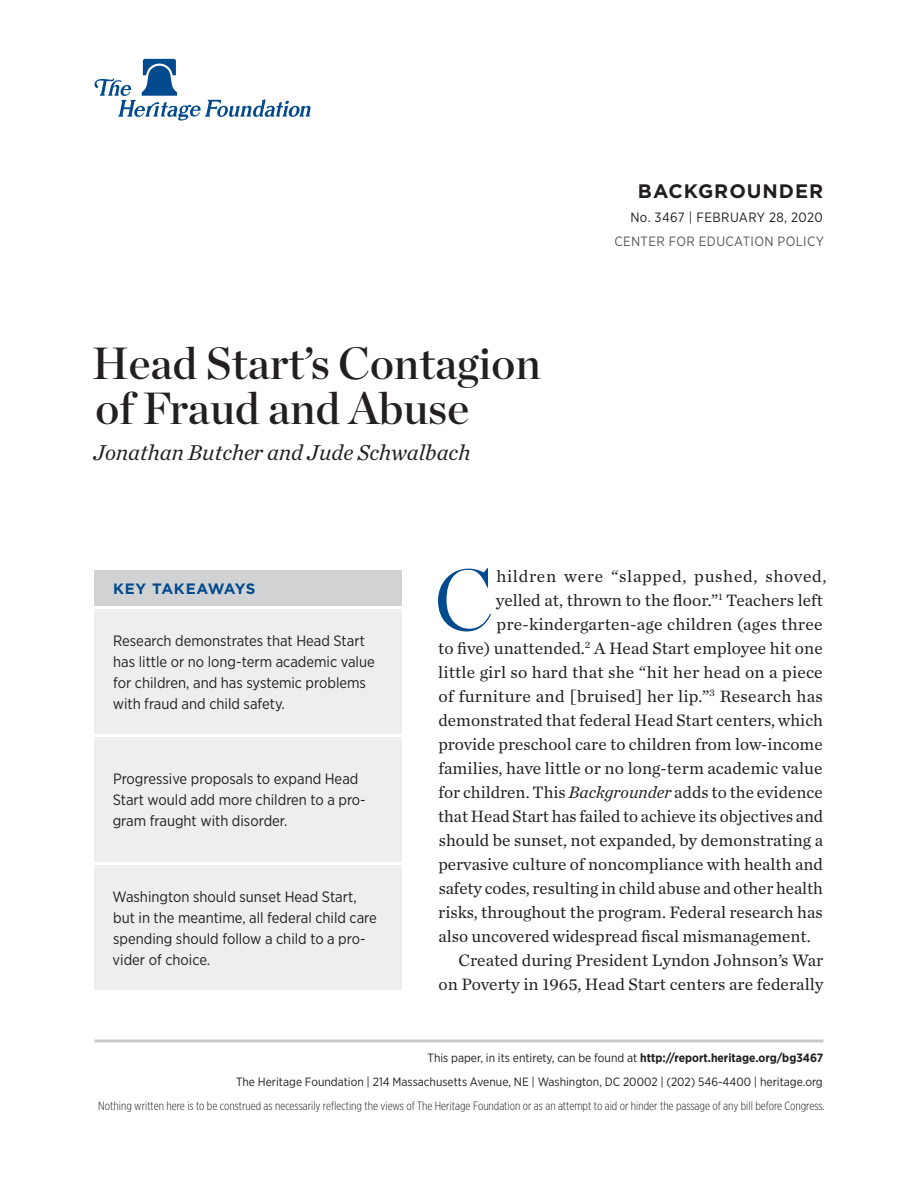
<style>
.page{position:relative;width:918px;height:1188px;background:#fff}
.page>*{position:absolute;margin:0;border:0;box-sizing:border-box;transform-origin:0 0}
.Body_Text___DROP_CAP{font:300 86.1px "Chronicle Display";color:#004a8d}
.Paper_Title{font:45px/45px "Chronicle Display Semi";color:#231f20}
.Byline{font:italic 22.5px "Chronicle Text G1";color:#231f20}
.t1{font:700 19.5px "Gotham";letter-spacing:.05em;color:#231f20}
.Body_Text___DROP_CAP-2{font:17.25px "Chronicle Text G1";color:#231f20}
.Body_Text{font:17.25px/24px "Chronicle Text G1";color:#231f20;text-align:right}
.Body_Text___DROP_CAP-3{font:17.25px "Chronicle Text G1";letter-spacing:.04em;color:#231f20}
.Key_Takeaways{font:15px/21px "Gotham Narrow";color:#231f20}
.Key_Takeaways___HEAD{font:700 15px "Gotham";letter-spacing:.03em;color:#004a8d}
.t2{font:13.5px "Gotham Narrow";letter-spacing:.03em;color:#57585a}
.t3{font:13.5px "Gotham Narrow";letter-spacing:.03em;color:#231f20}
.t4{font:12px/24px "Gotham Narrow";color:#231f20;text-align:right}
.t5{font:300 12px "Gotham X Narrow";color:#231f20}
.s1{font-style:italic}
.s2{font-weight:700}
</style>
<div class="page">
<hr style="left:94px;top:1040px;width:730px;height:2px;background:#c7c8ca">
<svg style="left:94px;top:59px;width:216px;height:62px"></svg>
<div style="left:94px;top:609px;width:308px;height:125px;background:#eeeeef"></div>
<div style="left:94px;top:570px;width:308px;height:36px;background:#d1d2d4"></div>
<div style="left:94px;top:737px;width:308px;height:125px;background:#eeeeef"></div>
<div style="left:94px;top:865px;width:308px;height:125px;background:#eeeeef"></div>
<p class="Paper_Title" style="left:92px;top:338px;width:451px">Head Start’s Contagion of Fraud and Abuse</p>
<p class="Byline" style="left:93px;top:436px;width:378px">Jonathan Butcher and Jude Schwalbach</p>
<p class="t1" style="left:638px;top:178px;width:187px">BACKGROUNDER</p>
<p class="t3" style="left:630px;top:209px;width:194px">No. 3467 | February 28, 2020</p>
<p class="t2" style="left:614px;top:233px;width:211px">CENTER FOR EDUCATION POLICY</p>
<p class="Key_Takeaways___HEAD" style="left:113px;top:579px;width:144px">KEY TAKEAWAYS</p>
<p class="Key_Takeaways" style="left:113px;top:630px;width:264px">Research demonstrates that Head Start has little or no long-term academic value for children, and has systemic problems with fraud and child safety.</p>
<p class="Key_Takeaways" style="left:113px;top:768px;width:255px">Progressive proposals to expand Head<br>Start would add more children to a pro&shy;gram fraught with disorder.</p>
<p class="Key_Takeaways" style="left:112px;top:886px;width:266px">Washington should sunset Head Start, but in the meantime, all federal child care spending should follow a child to a pro&shy;vider of choice.</p>
<p class="Body_Text___DROP_CAP" style="left:434px;top:534px;width:62px">C</p>
<p class="Body_Text___DROP_CAP-3" style="left:496px;top:563px;width:332px">hildren were “slapped, pushed, shoved,</p>
<p class="Body_Text___DROP_CAP-2" style="left:496px;top:587px;width:329px">yelled at, thrown to the floor.”<sup>1</sup> Teachers left</p>
<p class="Body_Text___DROP_CAP-2" style="left:496px;top:611px;width:328px">pre-kindergarten-age children (ages three</p>
<p class="Body_Text___DROP_CAP-2" style="left:438px;top:635px;width:386px">to five) unattended.<sup>2</sup> A Head Start employee hit one</p>
<p class="Body_Text___DROP_CAP-2" style="left:438px;top:659px;width:386px">little girl so hard that she “hit her head on a piece</p>
<p class="Body_Text___DROP_CAP-2" style="left:438px;top:683px;width:386px">of furniture and [bruised] her lip.”<sup>3</sup> Research has</p>
<p class="Body_Text___DROP_CAP-2" style="left:438px;top:707px;width:386px">demonstrated that federal Head Start centers, which</p>
<p class="Body_Text___DROP_CAP-2" style="left:438px;top:731px;width:386px">provide preschool care to children from low-income</p>
<p class="Body_Text___DROP_CAP-2" style="left:438px;top:755px;width:386px">families, have little or no long-term academic value</p>
<p class="Body_Text___DROP_CAP-2" style="left:438px;top:779px;width:386px">for children. This <span class="s1">Backgrounder</span> adds to the evidence</p>
<p class="Body_Text___DROP_CAP-2" style="left:438px;top:803px;width:387px">that Head Start has failed to achieve its objectives and</p>
<p class="Body_Text___DROP_CAP-2" style="left:439px;top:827px;width:386px">should be sunset, not expanded, by demonstrating a</p>
<p class="Body_Text___DROP_CAP-2" style="left:438px;top:851px;width:386px">pervasive culture of noncompliance with health and</p>
<p class="Body_Text___DROP_CAP-2" style="left:439px;top:875px;width:386px">safety codes, resulting in child abuse and other health</p>
<p class="Body_Text___DROP_CAP-2" style="left:438px;top:899px;width:386px">risks, throughout the program. Federal research has</p>
<p class="Body_Text___DROP_CAP-2" style="left:439px;top:923px;width:374px">also uncovered widespread fiscal mismanagement.</p>
<p class="Body_Text" style="left:438px;top:947px;width:386px">Created during President Lyndon Johnson’s War on Poverty in 1965, Head Start centers are federally</p>
<p class="t4" style="left:236px;top:1046px;width:589px">This paper, in its entirety, can be found at <span class="s2">http://report.heritage.org/bg3467<br></span>The Heritage Foundation | 214 Massachusetts Avenue, NE | Washington, DC 20002 | (202) 546-4400 | heritage.org</p>
<p class="t5" style="left:98px;top:1099px;width:728px">Nothing written here is to be construed as necessarily reflecting the views of The Heritage Foundation or as an attempt to aid or hinder the passage of any bill before Congress.</p>
</div>
